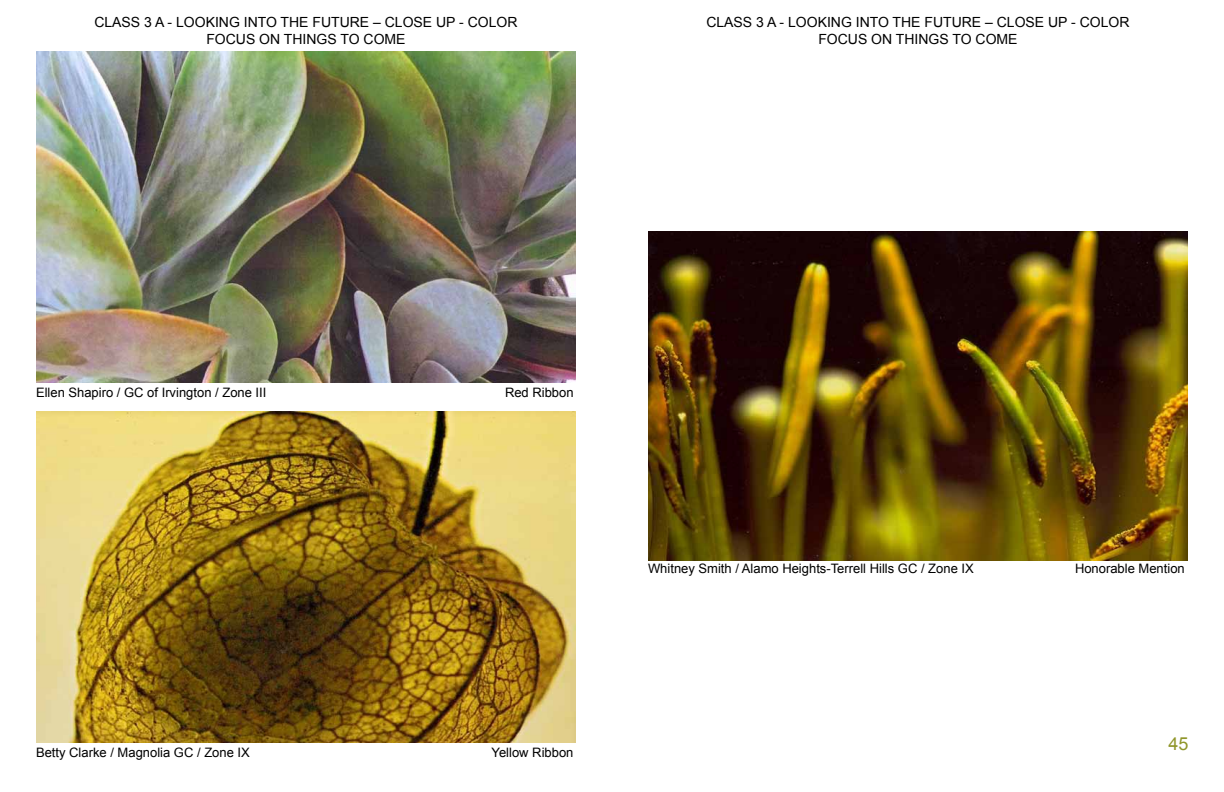
<style>
.page{position:relative;width:1224px;height:792px;background:#fff}
.page>*{position:absolute;margin:0;border:0;box-sizing:border-box;transform-origin:0 0}
.t1{font:18px "Arial";color:#90962a}
.t2{font:14px/16.8px "Arial";color:#000;text-align:center}
.t3{font:13px "Arial";color:#000}
</style>
<div class="page">
<img style="left:36px;top:51px;width:540px;height:331px">
<img style="left:36px;top:412px;width:540px;height:330px">
<img style="left:648px;top:232px;width:540px;height:328px">
<p class="t2" style="left:94px;top:14px;width:425px">CLASS 3 A - LOOKING INTO THE FUTURE – CLOSE UP - COLOR<br>FOCUS ON THINGS TO COME</p>
<p class="t2" style="left:706px;top:14px;width:425px">CLASS 3 A - LOOKING INTO THE FUTURE – CLOSE UP - COLOR<br>FOCUS ON THINGS TO COME</p>
<p class="t3" style="left:36px;top:384px;width:232px">Ellen Shapiro / GC of Irvington / Zone III</p>
<p class="t3" style="left:505px;top:384px;width:70px">Red Ribbon</p>
<p class="t3" style="left:36px;top:744px;width:215px">Betty Clarke / Magnolia GC / Zone IX</p>
<p class="t3" style="left:492px;top:744px;width:83px">Yellow Ribbon</p>
<p class="t3" style="left:648px;top:560px;width:327px">Whitney Smith / Alamo Heights-Terrell Hills GC / Zone IX</p>
<p class="t3" style="left:1075px;top:560px;width:111px">Honorable Mention</p>
<h1 class="t1" style="left:1169px;top:732px;width:22px">45</h1>
</div>
